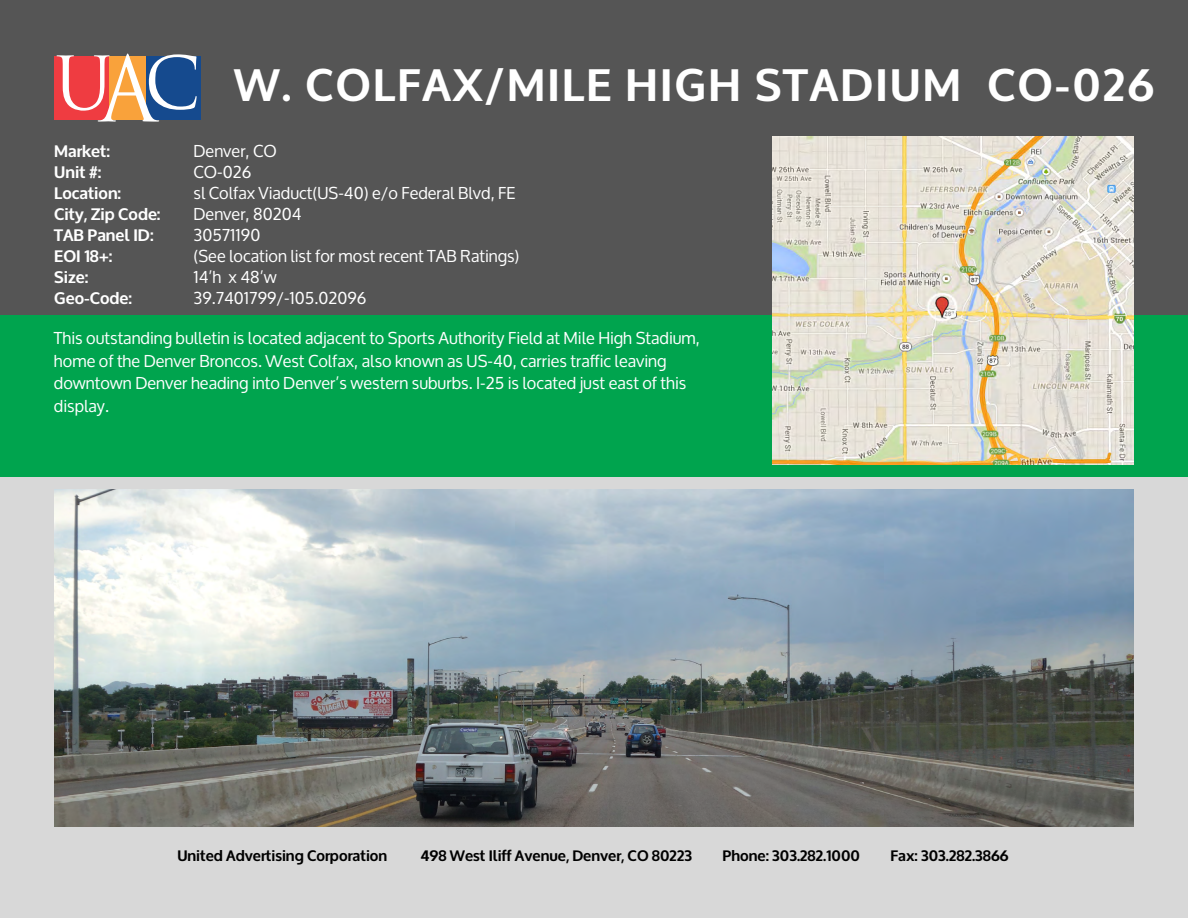
<style>
.page{position:relative;width:1188px;height:918px;background:#fff}
.page>*{position:absolute;margin:0;border:0;box-sizing:border-box;transform-origin:0 0}
.t1{font:700 45px "Oxygen";letter-spacing:.05em;color:#fff}
.t2{font:16.5px/21px "Oxygen";color:#fff}
.t3{font:700 16.5px/21px "Oxygen";color:#fff}
.t4{font:700 15px "Oxygen";color:#000}
</style>
<div class="page">
<div style="left:0;top:304px;width:1188px;height:251px;background:#00a44e"></div>
<div style="left:0;top:477px;width:1188px;height:441px;background:#d8d8d8"></div>
<img style="left:54px;top:489px;width:1080px;height:337px">
<div style="left:0;top:0;width:1188px;height:315px;background:#555"></div>
<div style="left:146px;top:56px;width:55px;height:64px;background:#154a8e"></div>
<div style="left:54px;top:56px;width:55px;height:64px;background:#ef3c41"></div>
<svg style="left:57px;top:54px;width:140px;height:68px"></svg>
<img style="left:772px;top:136px;width:362px;height:329px">
<h1 class="t1" style="left:234px;top:58px;width:921px">W. COLFAX/MILE HIGH STADIUM CO-026</h1>
<p class="t3" style="left:54px;top:141px;width:108px">Market:<br>Unit #:<br>Location:<br>City, Zip Code:<br>TAB Panel ID:<br>EOI 18+:<br>Size:<br>Geo-Code:</p>
<p class="t2" style="left:193px;top:141px;width:328px">Denver, CO<br>CO-026<br>sl Colfax Viaduct(US-40) e/o Federal Blvd, FE<br>Denver, 80204<br>30571190<br>(See location list for most recent TAB Ratings)<br>14’h x 48’w<br>39.7401799/-105.02096</p>
<p class="t2" style="left:54px;top:327px;width:647px;line-height:22.5px">This outstanding bulletin is located adjacent to Sports Authority Field at Mile High Stadium, home of the Denver Broncos. West Colfax, also known as US-40, carries traffic leaving downtown Denver heading into Denver’s western suburbs. I-25 is located just east of this display.</p>
<p class="t4" style="left:177px;top:847px;width:211px">United Advertising Corporation</p>
<p class="t4" style="left:420px;top:847px;width:273px">498 West Iliff Avenue, Denver, CO 80223</p>
<p class="t4" style="left:723px;top:847px;width:139px">Phone: 303.282.1000</p>
<p class="t4" style="left:891px;top:847px;width:119px">Fax: 303.282.3866</p>
</div>
